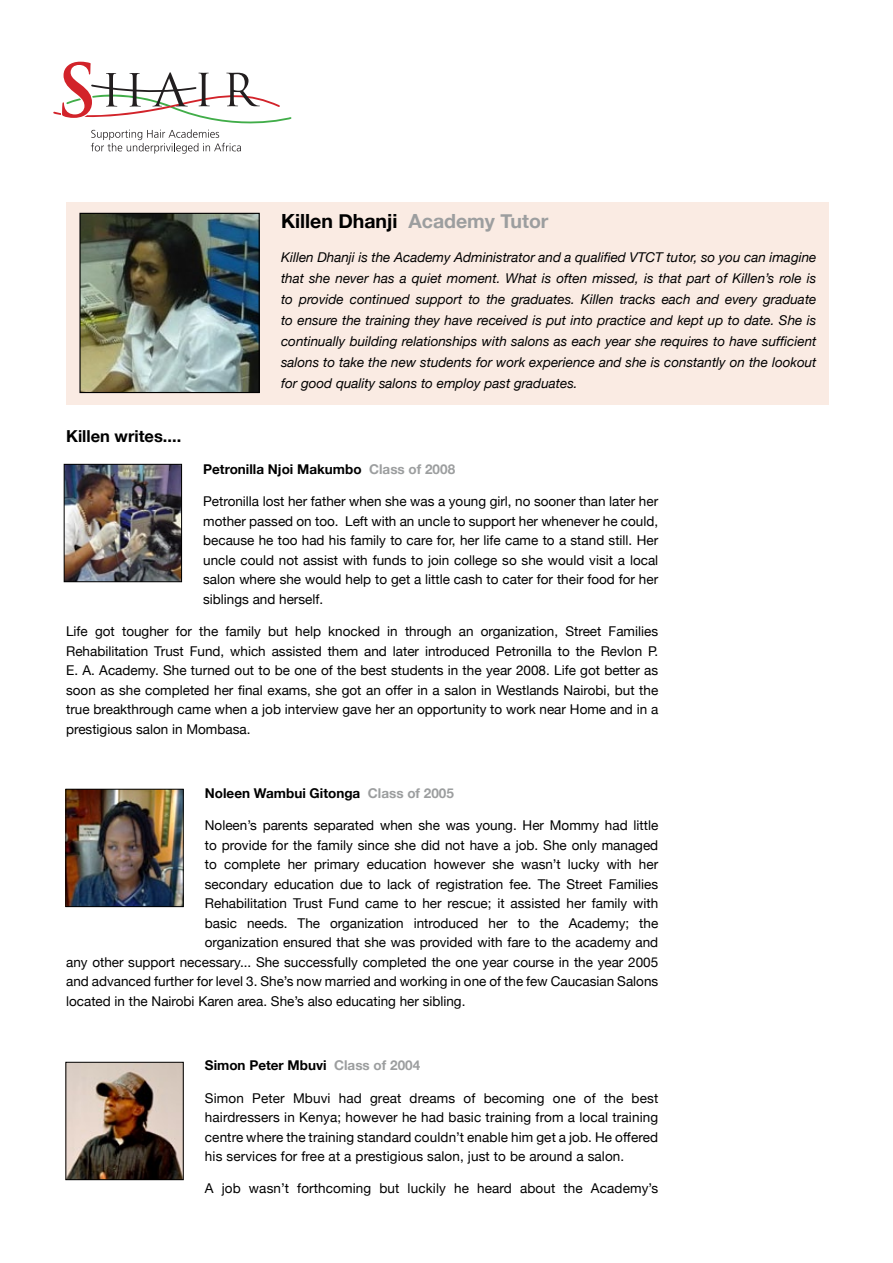
<style>
.page{position:relative;width:893px;height:1263px;background:#fff}
.page>*{position:absolute;margin:0;border:0;box-sizing:border-box;transform-origin:0 0}
.t1{font:700 19.5px "Helvetica Neue";color:#000}
.t2{font:700 16.5px "Helvetica Neue";color:#000}
.t3{font:13.5px/19.5px "Helvetica Neue";color:#000;text-align:justify}
.t4{font:italic 13.5px/21px "Helvetica Neue";color:#000;text-align:justify}
.t5{font:700 13.5px "Helvetica Neue";color:#000}
.s1{color:#9c9e9f}
</style>
<div class="page">
<svg style="left:53px;top:62px;width:239px;height:92px"></svg>
<img style="left:66px;top:466px;width:114px;height:114px">
<div style="left:64px;top:464px;width:118px;height:118px;border:1px solid #000"></div>
<img style="left:67px;top:791px;width:115px;height:114px">
<div style="left:65px;top:789px;width:119px;height:118px;border:1px solid #000"></div>
<img style="left:67px;top:1064px;width:115px;height:114px">
<div style="left:65px;top:1062px;width:119px;height:118px;border:1px solid #000"></div>
<div style="left:66px;top:202px;width:763px;height:203px;background:#faebe3"></div>
<img style="left:81px;top:215px;width:177px;height:176px">
<div style="left:79px;top:213px;width:181px;height:180px;border:1px solid #000"></div>
<p class="t2" style="left:66px;top:426px;width:117px">Killen writes....</p>
<h1 class="t1" style="left:281px;top:209px;width:269px">Killen Dhanji <span class="s1">Academy Tutor</span></h1>
<p class="t4" style="left:281px;top:246px;width:537px">Killen Dhanji is the Academy Administrator and a qualified VTCT tutor, so you can imagine that she never has a quiet moment. What is often missed, is that part of Killen’s role is to provide continued support to the graduates. Killen tracks each and every graduate to ensure the training they have received is put into practice and kept up to date. She is continually building relationships with salons as each year she requires to have sufficient salons to take the new students for work experience and she is constantly on the lookout for good quality salons to employ past graduates.</p>
<p class="t5" style="left:203px;top:461px;width:253px">Petronilla Njoi Makumbo <span class="s1">Class of 2008</span></p>
<p class="t3" style="left:203px;top:492px;width:457px">Petronilla lost her father when she was a young girl, no sooner than later her mother passed on too. Left with an uncle to support her whenever he could, because he too had his family to care for, her life came to a stand still. Her uncle could not assist with funds to join college so she would visit a local salon where she would help to get a little cash to cater for their food for her siblings and herself.</p>
<p class="t3" style="left:66px;top:621px;width:594px">Life got tougher for the family but help knocked in through an organization, Street Families Rehabilitation Trust Fund, which assisted them and later introduced Petronilla to the Revlon P.<br>E. A. Academy. She turned out to be one of the best students in the year 2008. Life got better as soon as she completed her final exams, she got an offer in a salon in Westlands Nairobi, but the true breakthrough came when a job interview gave her an opportunity to work near Home and in a prestigious salon in Mombasa.</p>
<p class="t5" style="left:205px;top:785px;width:250px">Noleen Wambui Gitonga <span class="s1">Class of 2005</span></p>
<p class="t3" style="left:205px;top:816px;width:455px">Noleen’s parents separated when she was young. Her Mommy had little</p>
<p class="t3" style="left:205px;top:835px;width:455px">to provide for the family since she did not have a job. She only managed</p>
<p class="t3" style="left:205px;top:855px;width:455px">to complete her primary education however she wasn’t lucky with her</p>
<p class="t3" style="left:205px;top:874px;width:455px">secondary education due to lack of registration fee. The Street Families</p>
<p class="t3" style="left:205px;top:894px;width:455px">Rehabilitation Trust Fund came to her rescue; it assisted her family with</p>
<p class="t3" style="left:205px;top:913px;width:455px">basic needs. The organization introduced her to the Academy; the</p>
<p class="t3" style="left:205px;top:933px;width:455px">organization ensured that she was provided with fare to the academy and</p>
<p class="t3" style="left:66px;top:952px;width:594px">any other support necessary... She successfully completed the one year course in the year 2005</p>
<p class="t3" style="left:66px;top:972px;width:594px">and advanced further for level 3. She’s now married and working in one of the few Caucasian Salons</p>
<p class="t3" style="left:66px;top:991px;width:401px">located in the Nairobi Karen area. She’s also educating her sibling.</p>
<p class="t5" style="left:205px;top:1057px;width:217px">Simon Peter Mbuvi <span class="s1">Class of 2004</span></p>
<p class="t3" style="left:205px;top:1088px;width:455px">Simon Peter Mbuvi had great dreams of becoming one of the best hairdressers in Kenya; however he had basic training from a local training centre where the training standard couldn’t enable him get a job. He offered his services for free at a prestigious salon, just to be around a salon.</p>
<p class="t3" style="left:205px;top:1179px;width:455px">A job wasn’t forthcoming but luckily he heard about the Academy’s</p>
</div>
